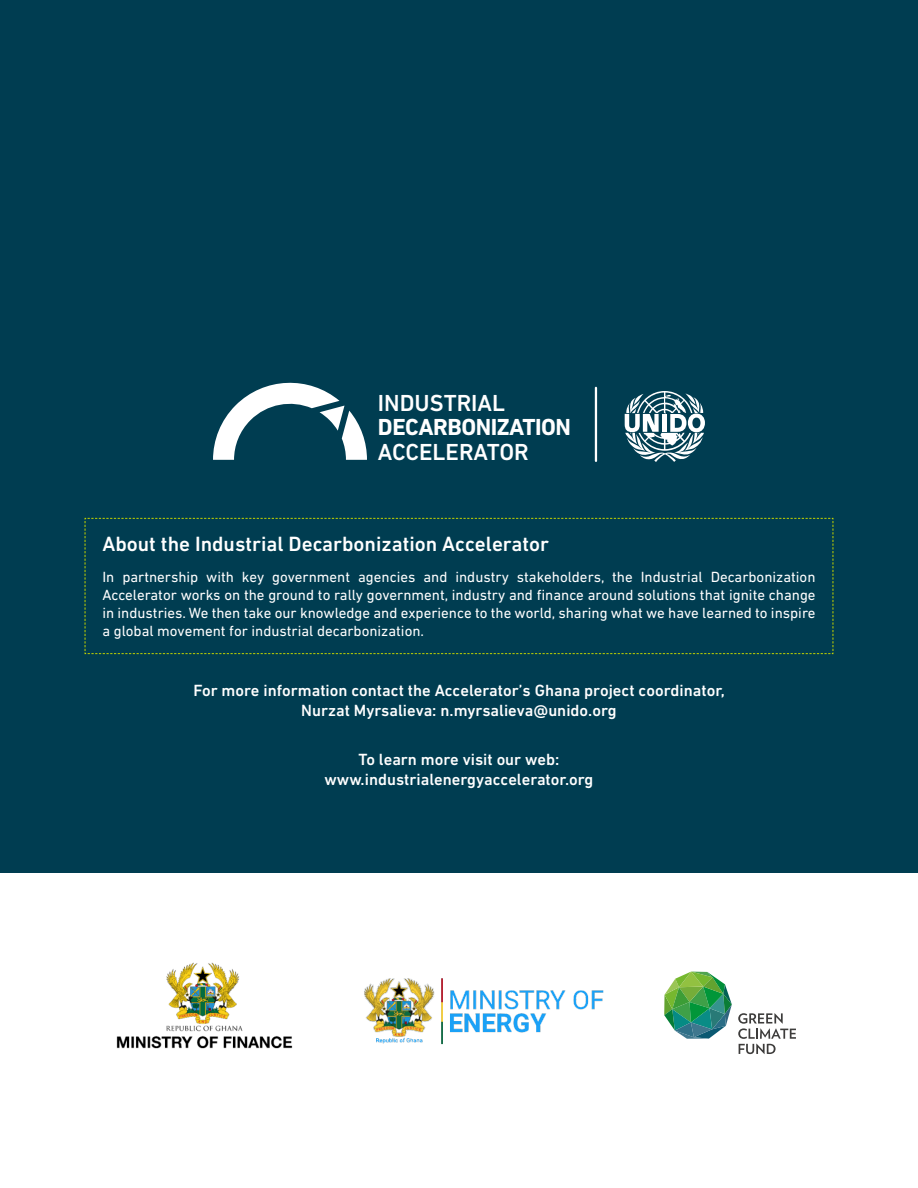
<style>
.page{position:relative;width:918px;height:1188px;background:#fff}
.page>*{position:absolute;margin:0;border:0;box-sizing:border-box;transform-origin:0 0}
.t1{font:500 23.7px "DIN Next LT Pro";color:#fff}
.t2{font:700 23.7px "DIN Next LT Pro";letter-spacing:-.02em;color:#fff}
.t3{font:500 21px "DIN Next LT Pro";color:#fff}
.t4{font:500 16.5px/19.8px "DIN Next LT Pro";color:#fff;text-align:center}
.t5{font:15px/18px "DIN Next LT Pro";color:#fff;text-align:justify}
</style>
<div class="page">
<div style="left:0;top:0;width:918px;height:872px;background:#003d51"></div>
<hr style="left:595px;top:388px;width:2px;height:73px;background:#fff">
<svg style="left:625px;top:391px;width:80px;height:71px"></svg>
<svg style="left:213px;top:382px;width:154px;height:78px"></svg>
<svg style="left:84px;top:518px;width:750px;height:136px"></svg>
<img style="left:364px;top:978px;width:240px;height:67px">
<img style="left:116px;top:962px;width:177px;height:87px">
<svg style="left:664px;top:972px;width:68px;height:67px"></svg>
<svg style="left:738px;top:1013px;width:58px;height:41px"></svg>
<h1 class="t1" style="left:378px;top:389px;width:129px">INDUSTRIAL</h1>
<h1 class="t2" style="left:378px;top:413px;width:195px">DECARBONIZATION</h1>
<h1 class="t1" style="left:378px;top:438px;width:152px">ACCELERATOR</h1>
<h2 class="t3" style="left:102px;top:532px;width:448px">About the Industrial Decarbonization Accelerator</h2>
<p class="t5" style="left:102px;top:568px;width:715px">In partnership with key government agencies and industry stakeholders, the Industrial Decarbonization Accelerator works on the ground to rally government, industry and finance around solutions that ignite change in industries. We then take our knowledge and experience to the world, sharing what we have learned to inspire a global movement for industrial decarbonization.</p>
<p class="t4" style="left:193px;top:680px;width:533px">For more information contact the Accelerator’s Ghana project coordinator,<br>Nurzat Myrsalieva: n.myrsalieva@unido.org</p>
<p class="t4" style="left:325px;top:749px;width:270px">To learn more visit our web: www.industrialenergyaccelerator.org</p>
</div>
